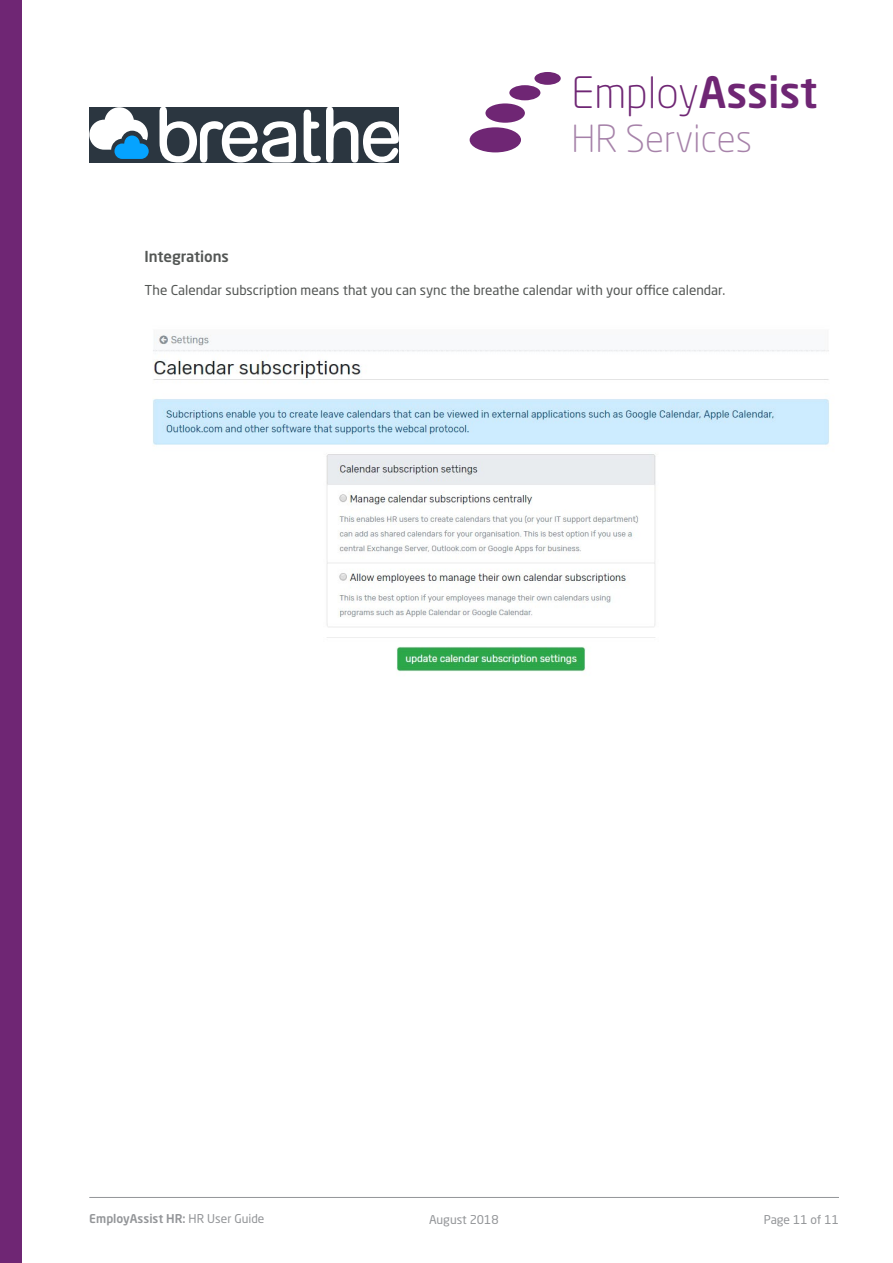
<style>
.page{position:relative;width:893px;height:1263px;background:#fff}
.page>*{position:absolute;margin:0;border:0;box-sizing:border-box;transform-origin:0 0}
.t1{font:300 42.75px "Neo Sans Std";color:#6f2674}
.t2{font:300 36.9px "Neo Sans Std";color:#a682a9}
.t3{font:500 15px "Neo Sans Std";color:#545755}
.t4{font:13.5px "Neo Sans Std";color:#545755}
.t5{font:500 12px "Neo Sans Std";color:#939598}
.t6{font:12px "Neo Sans Std";color:#939598}
.s1{font-weight:500}
.s2{font-weight:400}
</style>
<div class="page">
<hr style="left:89px;top:1197px;width:750px;height:1px;background:#939598">
<div style="left:0;top:0;width:21px;height:1263px;background:#6f2674"></div>
<div style="left:470px;top:127px;width:51px;height:25px;background:#6f2674;border-radius:50%"></div>
<div style="left:509px;top:85px;width:31px;height:15px;background:#6f2674;border-radius:50%"></div>
<div style="left:485px;top:103px;width:40px;height:20px;background:#6f2674;border-radius:50%"></div>
<div style="left:534px;top:72px;width:27px;height:13px;background:#6f2674;border-radius:50%"></div>
<svg style="left:89px;top:107px;width:310px;height:56px"></svg>
<img style="left:153px;top:335px;width:676px;height:337px">
<h1 class="t1" style="left:572px;top:67px;width:247px">Employ<span class="s1">Assist</span></h1>
<h2 class="t2" style="left:572px;top:117px;width:182px">HR Services</h2>
<p class="t3" style="left:145px;top:247px;width:86px">Integrations</p>
<p class="t4" style="left:145px;top:281px;width:582px">The Calendar subscription means that you can sync the breathe calendar with your office calendar.</p>
<p class="t5" style="left:89px;top:1211px;width:177px">EmployAssist HR: <span class="s2">HR User Guide</span></p>
<p class="t6" style="left:429px;top:1212px;width:71px">August 2018</p>
<p class="t6" style="left:764px;top:1212px;width:77px">Page 11 of 11</p>
</div>
